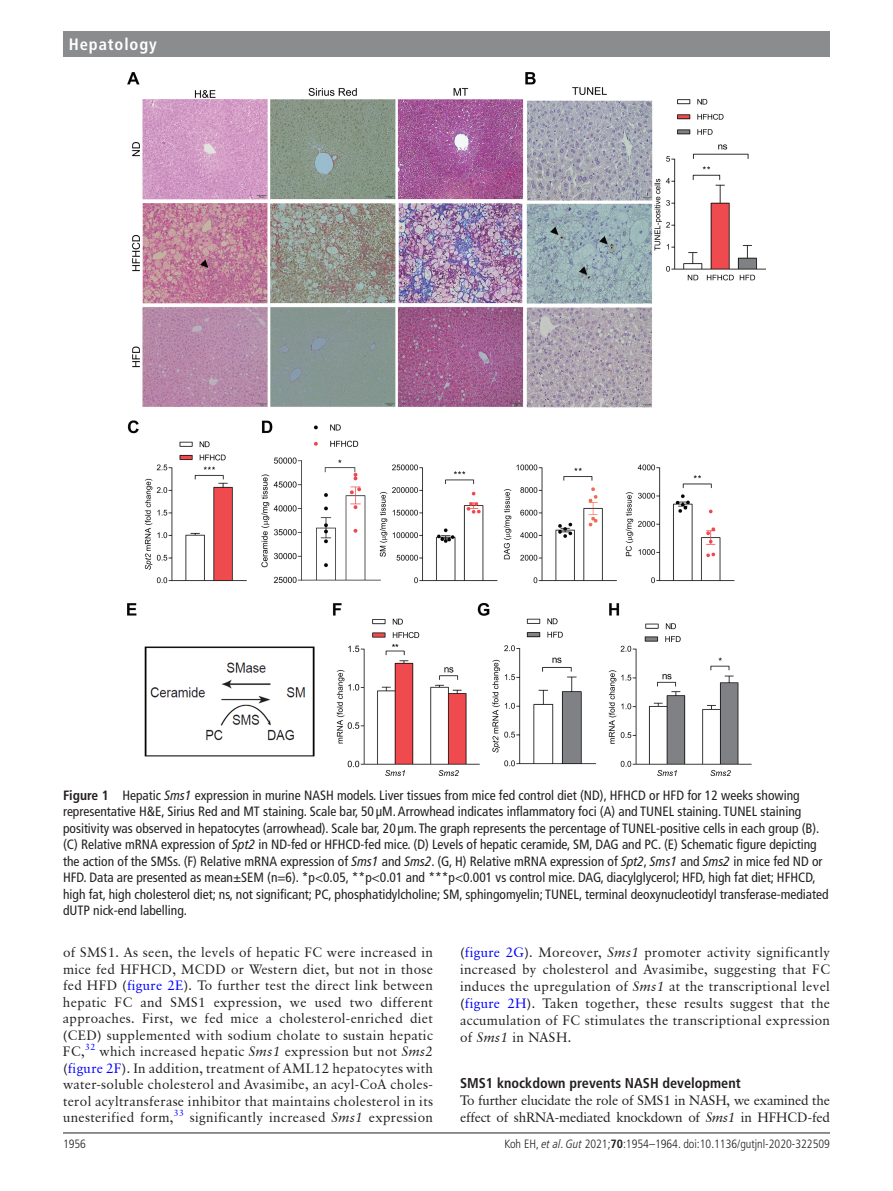
<style>
.page{position:relative;width:893px;height:1191px;background:#fff}
.page>*{position:absolute;margin:0;border:0;box-sizing:border-box;transform-origin:0 0}
.t1{font:700 condensed 16.5px "Frutiger LT Pro";letter-spacing:.055em;color:#fff}
.t2{font:700 condensed 14.25px "Frutiger LT Pro";color:#231f20}
.t3{font:condensed 13.5px/16.5px "Frutiger LT Pro";color:#231f20}
.t4{font:13.5px/16.5px "Classical Garamond BT";letter-spacing:.02em;color:#231f20;text-align:justify}
.t5{font:13.5px/17px "Classical Garamond BT";letter-spacing:-.015em;color:#231f20}
.t6{font:300 condensed 12px "Frutiger LT Pro";color:#231f20}
.s1{font-weight:700}
.s2{font-style:italic}
.s3{color:#00f}
</style>
<div class="page">
<hr style="left:63px;top:1132px;width:767px;height:1px;background:#231f20">
<div style="left:63px;top:31px;width:767px;height:25px;background:#8a8c8e"></div>
<img style="left:128px;top:72px;width:637px;height:703px">
<p class="t1" style="left:69px;top:34px;width:90px">Hepatology</p>
<p class="t3" style="left:63px;top:787px;width:767px"><span class="s1">Figure 1</span> Hepatic <span class="s2">Sms1</span> expression in murine NASH models. Liver tissues from mice fed control diet (ND), HFHCD or HFD for 12 weeks showing representative H&amp;E, Sirius Red and MT staining. Scale bar, 50 µM. Arrowhead indicates inflammatory foci (A) and TUNEL staining. TUNEL staining positivity was observed in hepatocytes (arrowhead). Scale bar, 20 µm. The graph represents the percentage of TUNEL-positive cells in each group (B). (C) Relative mRNA expression of <span class="s2">Spt2</span> in ND-fed or HFHCD-fed mice. (D) Levels of hepatic ceramide, SM, DAG and PC. (E) Schematic figure depicting the action of the SMSs. (F) Relative mRNA expression of <span class="s2">Sms1</span> and <span class="s2">Sms2</span>. (G, H) Relative mRNA expression of <span class="s2">Spt2</span>, <span class="s2">Sms1</span> and <span class="s2">Sms2</span> in mice fed ND or HFD. Data are presented as mean±SEM (n=6). *p&lt;0.05, **p&lt;0.01 and ***p&lt;0.001 vs control mice. DAG, diacylglycerol; HFD, high fat diet; HFHCD, high fat, high cholesterol diet; ns, not significant; PC, phosphatidylcholine; SM, sphingomyelin; TUNEL, terminal deoxynucleotidyl transferase-mediated dUTP nick‐end labelling.</p>
<p class="t4" style="left:63px;top:944px;width:372px">of SMS1. As seen, the levels of hepatic FC were increased in mice fed HFHCD, MCDD or Western diet, but not in those fed HFD (<span class="s3">figure 2E</span>). To further test the direct link between hepatic FC and SMS1 expression, we used two different approaches. First, we fed mice a cholesterol-enriched diet (CED) supplemented with sodium cholate to sustain hepatic FC,<sup>32</sup> which increased hepatic <span class="s2">Sms1</span> expression but not <span class="s2">Sms2 </span>(<span class="s3">figure 2F</span>). In addition, treatment of AML12 hepatocytes with water-soluble cholesterol and Avasimibe, an acyl-CoA choles&shy;terol acyltransferase inhibitor that maintains cholesterol in its unesterified form,<sup>33</sup> significantly increased <span class="s2">Sms1</span> expression</p>
<p class="t4" style="left:460px;top:943px;width:372px;line-height:17px">(<span class="s3">figure 2G</span>). Moreover, <span class="s2">Sms1</span> promoter activity significantly increased by cholesterol and Avasimibe, suggesting that FC induces the upregulation of <span class="s2">Sms1</span> at the transcriptional level (<span class="s3">figure 2H</span>). Taken together, these results suggest that the accumulation of FC stimulates the transcriptional expression of <span class="s2">Sms1</span> in NASH.</p>
<p class="t2" style="left:460px;top:1074px;width:282px">SMS1 knockdown prevents NASH development</p>
<p class="t5" style="left:460px;top:1091px;width:371px">To further elucidate the role of SMS1 in NASH, we examined the effect of shRNA-mediated knockdown of <span class="s2">Sms1</span> in HFHCD-fed</p>
<p class="t6" style="left:63px;top:1136px;width:25px">1956</p>
<p class="t6" style="left:504px;top:1136px;width:327px">Koh EH, <span class="s2">et al</span>. <span class="s2">Gut</span> 2021;<span class="s1">70</span>:1954–1964. doi:10.1136/gutjnl-2020-322509</p>
</div>
